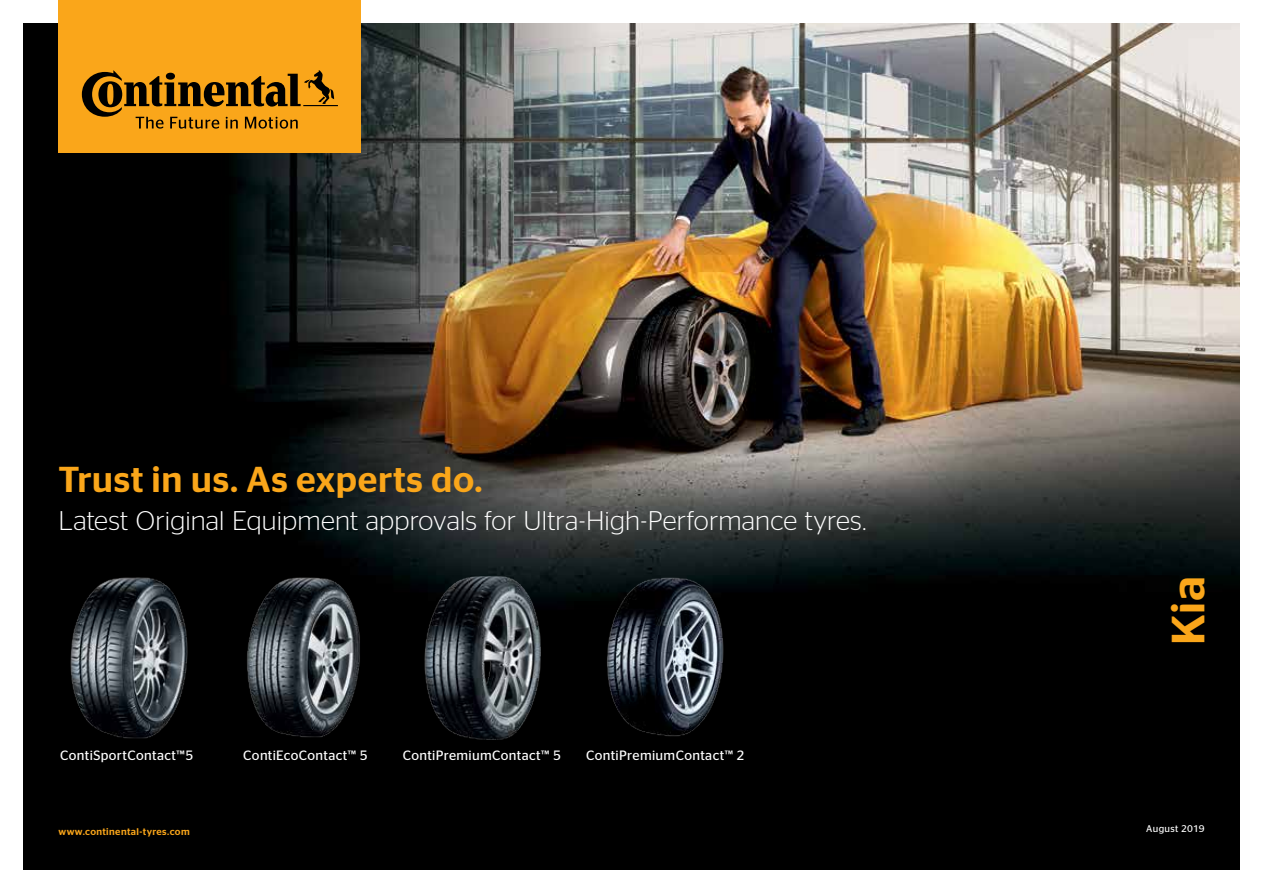
<style>
.page{position:relative;width:1263px;height:893px;background:#fff}
.page>*{position:absolute;margin:0;border:0;box-sizing:border-box;transform-origin:0 0}
.t1{font:500 46.5px "Continental Stag Sans";color:#faa61a}
.t2{font:500 36px "Continental Stag Sans";letter-spacing:.015em;color:#faa61a}
.t3{font:300 27px "Continental Stag Sans";letter-spacing:.005em;color:#fff}
.t4{font:13.5px "Continental Stag Sans";letter-spacing:.025em;color:#fff}
.t5{font:500 9.75px "Continental Stag Sans";letter-spacing:.04em;color:#faa61a}
.t6{font:9.75px "Continental Stag Sans";letter-spacing:.03em;color:#fff}
</style>
<div class="page">
<div style="left:23px;top:23px;width:1216px;height:847px;background:#000"></div>
<img style="left:151px;top:23px;width:1088px;height:574px">
<img style="left:70px;top:576px;width:118px;height:163px">
<img style="left:244px;top:576px;width:124px;height:162px">
<img style="left:423px;top:576px;width:118px;height:164px">
<img style="left:605px;top:576px;width:121px;height:161px">
<div style="left:58px;top:0;width:303px;height:152px;background:#faa61a"></div>
<svg style="left:82px;top:70px;width:256px;height:59px"></svg>
<h2 class="t2" style="left:58px;top:459px;width:426px">Trust in us. As experts do.</h2>
<h3 class="t3" style="left:58px;top:506px;width:809px">Latest Original Equipment approvals for Ultra-High-Performance tyres.</h3>
<p class="t4" style="left:60px;top:748px;width:135px">ContiSportContact™5</p>
<p class="t4" style="left:243px;top:748px;width:126px">ContiEcoContact™ 5</p>
<p class="t4" style="left:403px;top:748px;width:160px">ContiPremiumContact™ 5</p>
<p class="t4" style="left:586px;top:748px;width:160px">ContiPremiumContact™ 2</p>
<h1 class="t1" style="left:1161px;top:645px;width:70px;rotate:-90deg">Kia</h1>
<p class="t5" style="left:58px;top:825px;width:133px">www.continental-tyres.com</p>
<p class="t6" style="left:1146px;top:823px;width:60px">August 2019</p>
</div>
